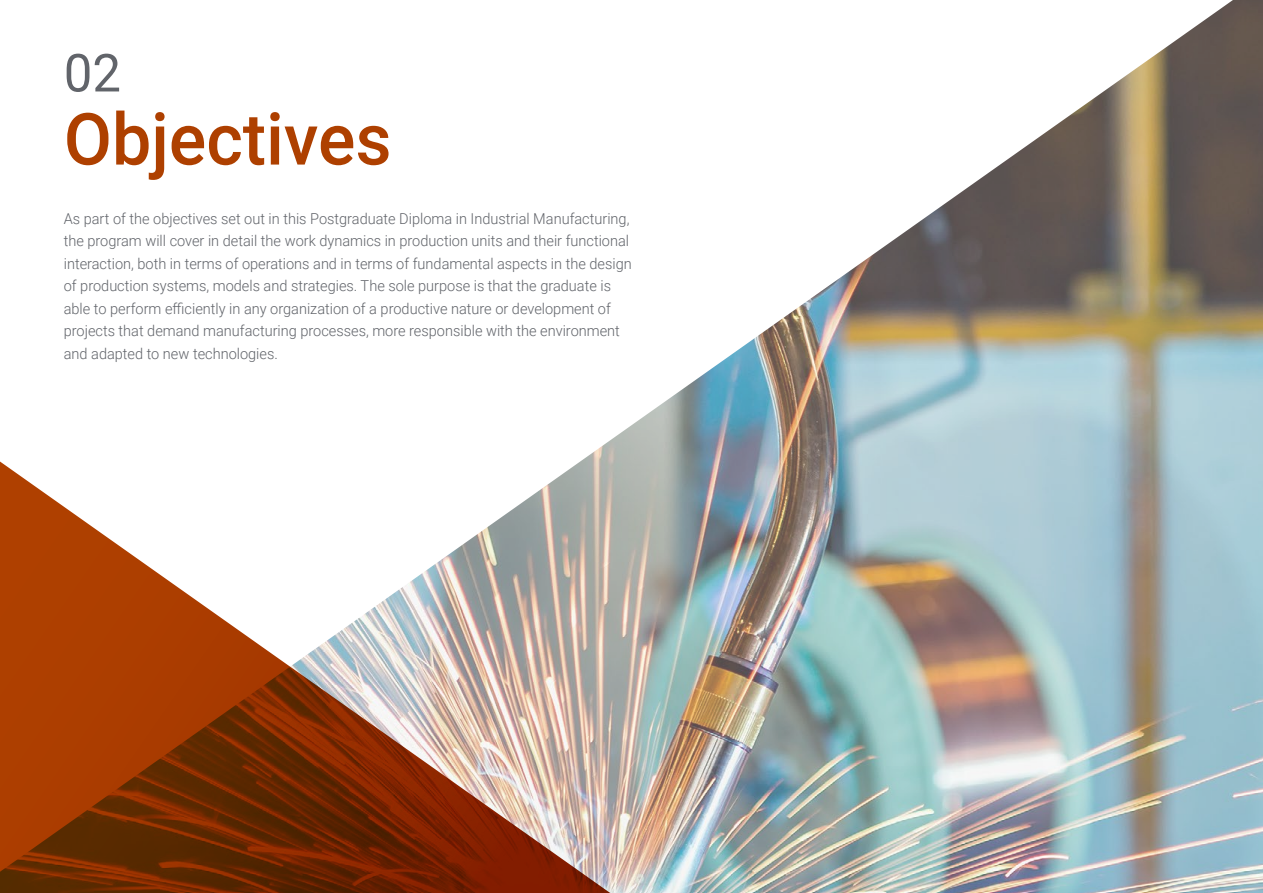
<style>
.page{position:relative;width:1263px;height:893px;background:#fff}
.page>*{position:absolute;margin:0;border:0;box-sizing:border-box;transform-origin:0 0}
.t1{font:500 72px "Roboto";color:#ae4000}
.t2{font:52.5px "Roboto";color:#61646a}
.t3{font:300 15px/22.5px "Roboto";color:#61646a}
</style>
<div class="page">
<img style="left:602px;top:0;width:661px;height:893px">
<svg style="left:0;top:446px;width:640px;height:447px"></svg>
<h2 class="t2" style="left:64px;top:36px;width:59px">02</h2>
<h1 class="t1" style="left:64px;top:89px;width:329px">Objectives</h1>
<p class="t3" style="left:64px;top:207px;width:569px">As part of the objectives set out in this Postgraduate Diploma in Industrial Manufacturing, the program will cover in detail the work dynamics in production units and their functional interaction, both in terms of operations and in terms of fundamental aspects in the design of production systems, models and strategies. The sole purpose is that the graduate is able to perform efficiently in any organization of a productive nature or development of projects that demand manufacturing processes, more responsible with the environment and adapted to new technologies.</p>
</div>
